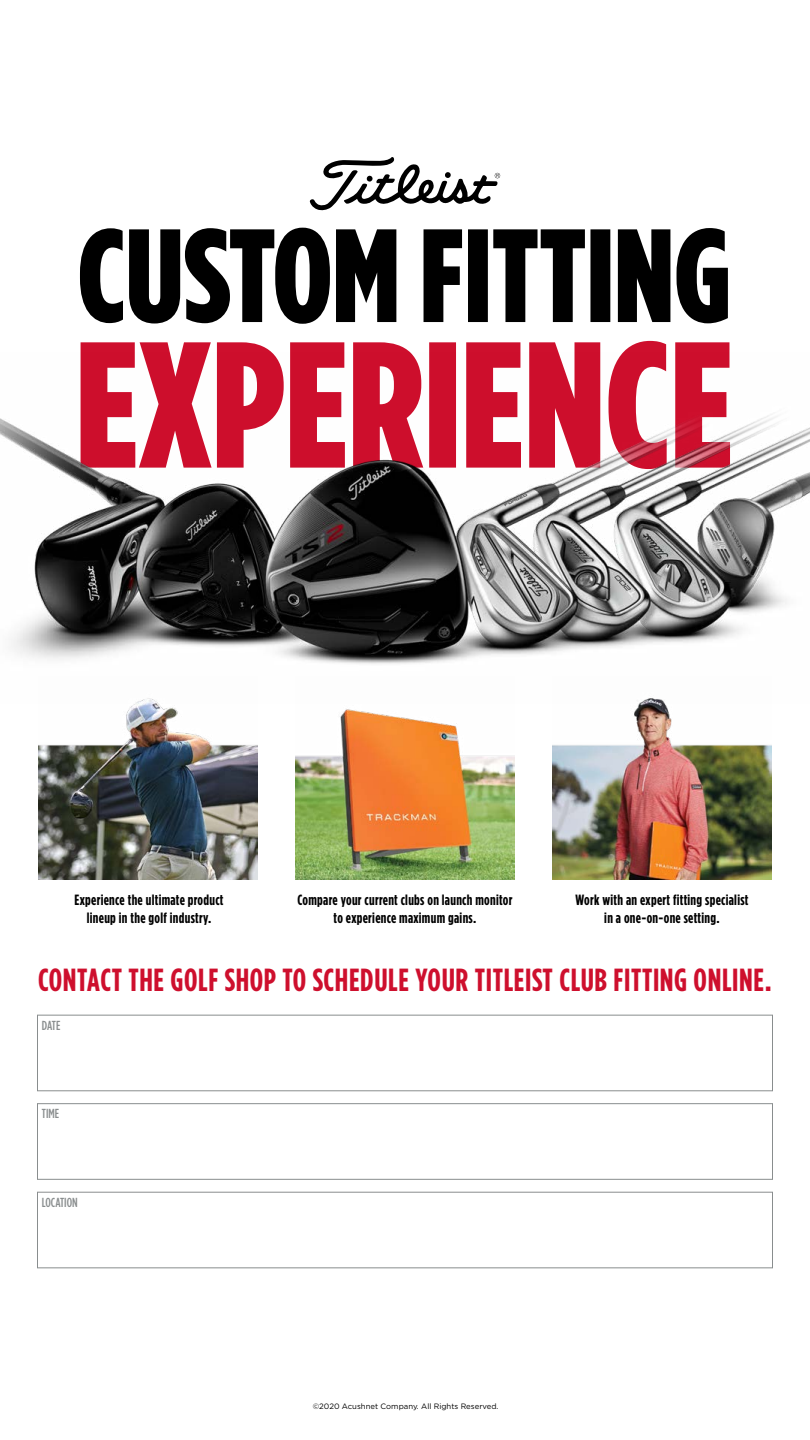
<style>
.page{position:relative;width:810px;height:1440px;background:#fff}
.page>*{position:absolute;margin:0;border:0;box-sizing:border-box;transform-origin:0 0}
.t1{font:700 31.95px "Gotham Condensed";letter-spacing:.02em;color:#ce0f2d}
.t2{font:700 14.85px/17.8px "Gotham Condensed";letter-spacing:.02em;color:#000;text-align:center}
.t3{font:500 13.12px "Gotham Condensed";color:#898d8e}
.t4{font:7.8px "Gotham";color:#000}
</style>
<div class="page">
<div style="left:37px;top:1015px;width:736px;height:76px;background:#fff;border:1px solid #898d8e"></div>
<div style="left:37px;top:1192px;width:736px;height:76px;background:#fff;border:1px solid #898d8e"></div>
<img style="left:296px;top:709px;width:218px;height:171px">
<img style="left:553px;top:704px;width:218px;height:176px">
<img style="left:39px;top:704px;width:218px;height:176px">
<svg style="left:81px;top:341px;width:649px;height:12px;fill:#ce0f2d"></svg>
<svg style="left:80px;top:228px;width:648px;height:96px;fill:#000"></svg>
<svg style="left:310px;top:157px;width:190px;height:54px"></svg>
<img style="left:0;top:353px;width:810px;height:351px">
<p class="t2" style="left:75px;top:891px;width:150px">Experience the ultimate product lineup in the golf industry.</p>
<p class="t2" style="left:297px;top:891px;width:217px">Compare your current clubs on launch monitor to experience maximum gains.</p>
<p class="t2" style="left:575px;top:891px;width:174px">Work with an expert fitting specialist in a one-on-one setting.</p>
<h1 class="t1" style="left:38px;top:961px;width:735px">CONTACT THE GOLF SHOP TO SCHEDULE YOUR TITLEIST CLUB FITTING ONLINE.</h1>
<p class="t3" style="left:42px;top:1018px;width:20px">DATE</p>
<p class="t3" style="left:42px;top:1106px;width:19px">TIME</p>
<p class="t3" style="left:42px;top:1195px;width:37px">LOCATION</p>
<p class="t4" style="left:313px;top:1401px;width:187px">©2020 Acushnet Company. All Rights Reserved.</p>
</div>
